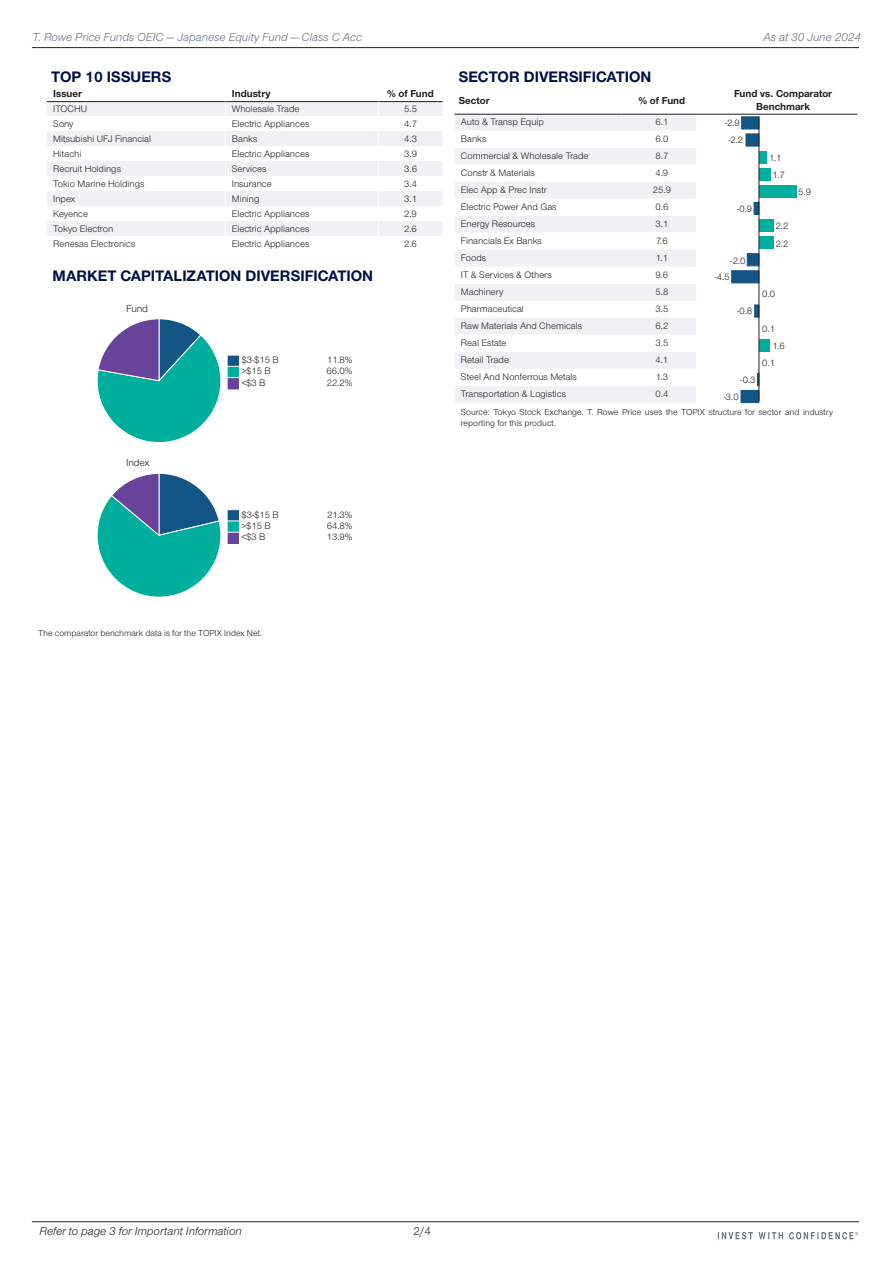
<style>
.page{position:relative;width:893px;height:1263px;background:#fff}
.page>*{position:absolute;margin:0;border:0;box-sizing:border-box;transform-origin:0 0}
.t1{font:700 15.75px "Nimbus San Nov";color:#001145}
.t2{font:italic 12px "Nimbus San Nov";color:#65717f}
.t3{font:italic 12px "Nimbus San Nov";color:#231f20}
.t4{font:12px "Nimbus San Nov";color:#231f20}
.t5{font:700 10.5px/12.6px "Nimbus San Nov";color:#231f20;text-align:center}
.t6{font:10.5px "Nimbus San Nov";letter-spacing:-.015em;color:#231f20}
.t7{font:9.75px/11.2px "Nimbus San Nov";color:#231f20}
.t8{font:9px/10.8px "Nimbus San Nov";color:#231f20}
</style>
<div class="page">
<svg style="left:47px;top:102px;width:395px;height:134px;fill:#eff1f4"></svg>
<hr style="left:47px;top:101px;width:178px;height:1px;background:#231f20">
<hr style="left:225px;top:101px;width:154px;height:1px;background:#231f20">
<hr style="left:379px;top:101px;width:64px;height:1px;background:#231f20">
<svg style="left:225px;top:101px;width:1px;height:135px"></svg>
<svg style="left:378px;top:101px;width:1px;height:135px"></svg>
<svg style="left:97px;top:318px;width:124px;height:125px"></svg>
<div style="left:227px;top:355px;width:13px;height:13px;background:#135585;border:1px solid #fff"></div>
<div style="left:227px;top:366px;width:13px;height:13px;background:#00ae9d;border:1px solid #fff"></div>
<div style="left:227px;top:377px;width:13px;height:13px;background:#69439a;border:1px solid #fff"></div>
<svg style="left:97px;top:473px;width:124px;height:125px"></svg>
<div style="left:227px;top:509px;width:13px;height:13px;background:#135585;border:1px solid #fff"></div>
<div style="left:227px;top:521px;width:13px;height:12px;background:#00ae9d;border:1px solid #fff"></div>
<div style="left:227px;top:532px;width:13px;height:13px;background:#69439a;border:1px solid #fff"></div>
<div style="left:455px;top:115px;width:241px;height:288px;background:#eff1f4"></div>
<svg style="left:455px;top:131px;width:241px;height:255px"></svg>
<hr style="left:454px;top:114px;width:167px;height:1px;background:#231f20">
<hr style="left:621px;top:114px;width:75px;height:1px;background:#231f20">
<hr style="left:696px;top:114px;width:161px;height:1px;background:#231f20">
<div style="left:741px;top:390px;width:18px;height:13px;background:#135585;border:1px solid #135585"></div>
<svg style="left:758px;top:373px;width:1px;height:13px"></svg>
<div style="left:759px;top:339px;width:11px;height:12px;background:#00ae9d"></div>
<svg style="left:755px;top:305px;width:4px;height:12px"></svg>
<div style="left:732px;top:271px;width:27px;height:12px;background:#135585"></div>
<div style="left:747px;top:254px;width:12px;height:12px;background:#135585;border:1px solid #135585"></div>
<div style="left:759px;top:237px;width:14px;height:12px;background:#00ae9d"></div>
<div style="left:759px;top:219px;width:14px;height:13px;background:#00ae9d"></div>
<svg style="left:754px;top:202px;width:5px;height:12px"></svg>
<div style="left:759px;top:185px;width:37px;height:12px;background:#00ae9d"></div>
<div style="left:759px;top:168px;width:11px;height:12px;background:#00ae9d"></div>
<div style="left:759px;top:151px;width:7px;height:12px;background:#00ae9d"></div>
<div style="left:746px;top:134px;width:13px;height:12px;background:#135585;border:1px solid #135585"></div>
<div style="left:742px;top:117px;width:17px;height:12px;background:#135585;border:1px solid #135585"></div>
<hr style="left:759px;top:117px;width:1px;height:284px;background:#231f20">
<hr style="left:32px;top:47px;width:827px;height:1px;background:#231f20">
<hr style="left:32px;top:1221px;width:827px;height:1px;background:#231f20">
<svg style="left:718px;top:1232px;width:140px;height:7px"></svg>
<p class="t2" style="left:33px;top:30px;width:331px">T. Rowe Price Funds OEIC — Japanese Equity Fund — Class C Acc</p>
<p class="t2" style="left:763px;top:30px;width:99px">As at 30 June 2024</p>
<h1 class="t1" style="left:51px;top:67px;width:122px">TOP 10 ISSUERS</h1>
<p class="t5" style="left:53px;top:88px;width:30px">Issuer</p>
<p class="t5" style="left:232px;top:88px;width:40px">Industry</p>
<p class="t5" style="left:387px;top:88px;width:48px">% of Fund</p>
<p class="t7" style="left:53px;top:103px;width:36px">ITOCHU</p>
<p class="t7" style="left:232px;top:103px;width:69px">Wholesale Trade</p>
<p class="t7" style="left:404px;top:103px;width:14px">5.5</p>
<p class="t7" style="left:53px;top:118px;width:22px">Sony</p>
<p class="t7" style="left:232px;top:118px;width:79px">Electric Appliances</p>
<p class="t7" style="left:404px;top:118px;width:14px">4.7</p>
<p class="t7" style="left:53px;top:133px;width:99px">Mitsubishi UFJ Financial</p>
<p class="t7" style="left:232px;top:133px;width:27px">Banks</p>
<p class="t7" style="left:404px;top:133px;width:14px">4.3</p>
<p class="t7" style="left:53px;top:148px;width:30px">Hitachi</p>
<p class="t7" style="left:232px;top:148px;width:79px">Electric Appliances</p>
<p class="t7" style="left:404px;top:148px;width:14px">3.9</p>
<p class="t7" style="left:53px;top:163px;width:69px">Recruit Holdings</p>
<p class="t7" style="left:232px;top:163px;width:36px">Services</p>
<p class="t7" style="left:404px;top:163px;width:14px">3.6</p>
<p class="t7" style="left:53px;top:178px;width:93px">Tokio Marine Holdings</p>
<p class="t7" style="left:232px;top:178px;width:41px">Insurance</p>
<p class="t7" style="left:404px;top:178px;width:14px">3.4</p>
<p class="t7" style="left:53px;top:193px;width:24px">Inpex</p>
<p class="t7" style="left:232px;top:193px;width:29px">Mining</p>
<p class="t7" style="left:404px;top:193px;width:14px">3.1</p>
<p class="t7" style="left:53px;top:208px;width:36px">Keyence</p>
<p class="t7" style="left:232px;top:208px;width:79px">Electric Appliances</p>
<p class="t7" style="left:404px;top:208px;width:14px">2.9</p>
<p class="t7" style="left:53px;top:223px;width:62px">Tokyo Electron</p>
<p class="t7" style="left:232px;top:223px;width:79px">Electric Appliances</p>
<p class="t7" style="left:404px;top:223px;width:14px">2.6</p>
<p class="t7" style="left:53px;top:238px;width:84px">Renesas Electronics</p>
<p class="t7" style="left:232px;top:238px;width:79px">Electric Appliances</p>
<p class="t7" style="left:404px;top:238px;width:14px">2.6</p>
<h1 class="t1" style="left:53px;top:267px;width:322px">MARKET CAPITALIZATION DIVERSIFICATION</h1>
<p class="t6" style="left:126px;top:302px;width:23px">Fund</p>
<h1 class="t1" style="left:459px;top:67px;width:194px">SECTOR DIVERSIFICATION</h1>
<p class="t5" style="left:459px;top:94px;width:32px">Sector</p>
<p class="t5" style="left:638px;top:94px;width:48px">% of Fund</p>
<p class="t5" style="left:734px;top:88px;width:100px">Fund vs. Comparator<br>Benchmark</p>
<p class="t7" style="left:461px;top:117px;width:85px">Auto &amp; Transp Equip</p>
<p class="t7" style="left:655px;top:117px;width:14px">6.1</p>
<p class="t7" style="left:725px;top:117px;width:16px">-2.9</p>
<p class="t7" style="left:461px;top:134px;width:27px">Banks</p>
<p class="t7" style="left:655px;top:134px;width:14px">6.0</p>
<p class="t7" style="left:461px;top:151px;width:129px">Commercial &amp; Wholesale Trade</p>
<p class="t7" style="left:655px;top:151px;width:14px">8.7</p>
<p class="t7" style="left:461px;top:168px;width:76px">Constr &amp; Materials</p>
<p class="t7" style="left:655px;top:168px;width:14px">4.9</p>
<p class="t7" style="left:461px;top:185px;width:87px">Elec App &amp; Prec Instr</p>
<p class="t7" style="left:653px;top:185px;width:20px">25.9</p>
<p class="t7" style="left:461px;top:202px;width:97px">Electric Power And Gas</p>
<p class="t7" style="left:655px;top:202px;width:14px">0.6</p>
<p class="t7" style="left:461px;top:219px;width:76px">Energy Resources</p>
<p class="t7" style="left:655px;top:219px;width:14px">3.1</p>
<p class="t7" style="left:461px;top:236px;width:83px">Financials Ex Banks</p>
<p class="t7" style="left:656px;top:236px;width:13px">7.6</p>
<p class="t7" style="left:461px;top:253px;width:27px">Foods</p>
<p class="t7" style="left:656px;top:253px;width:14px">1.1</p>
<p class="t7" style="left:461px;top:270px;width:92px">IT &amp; Services &amp; Others</p>
<p class="t7" style="left:655px;top:270px;width:14px">9.6</p>
<p class="t7" style="left:461px;top:287px;width:44px">Machinery</p>
<p class="t7" style="left:655px;top:287px;width:14px">5.8</p>
<p class="t7" style="left:461px;top:304px;width:65px">Pharmaceutical</p>
<p class="t7" style="left:655px;top:304px;width:14px">3.5</p>
<p class="t7" style="left:461px;top:321px;width:123px">Raw Materials And Chemicals</p>
<p class="t7" style="left:655px;top:321px;width:14px">6.2</p>
<p class="t7" style="left:461px;top:338px;width:47px">Real Estate</p>
<p class="t7" style="left:655px;top:338px;width:14px">3.5</p>
<p class="t7" style="left:461px;top:355px;width:50px">Retail Trade</p>
<p class="t7" style="left:655px;top:355px;width:14px">4.1</p>
<p class="t7" style="left:461px;top:372px;width:118px">Steel And Nonferrous Metals</p>
<p class="t7" style="left:656px;top:372px;width:14px">1.3</p>
<p class="t7" style="left:461px;top:389px;width:107px">Transportation &amp; Logistics</p>
<p class="t7" style="left:655px;top:389px;width:14px">0.4</p>
<p class="t8" style="left:461px;top:407px;width:374px">Source: Tokyo Stock Exchange. T. Rowe Price uses the TOPIX structure for sector and industry reporting for this product.</p>
<p class="t7" style="left:728px;top:134px;width:16px">-2.2</p>
<p class="t7" style="left:769px;top:152px;width:14px">1.1</p>
<p class="t7" style="left:772px;top:169px;width:14px">1.7</p>
<p class="t7" style="left:798px;top:186px;width:14px">5.9</p>
<p class="t7" style="left:737px;top:203px;width:17px">-0.9</p>
<p class="t7" style="left:776px;top:220px;width:14px">2.2</p>
<p class="t7" style="left:776px;top:238px;width:14px">2.2</p>
<p class="t7" style="left:731px;top:255px;width:16px">-2.0</p>
<p class="t7" style="left:715px;top:272px;width:16px">-4.5</p>
<p class="t7" style="left:762px;top:288px;width:14px">0.0</p>
<p class="t7" style="left:737px;top:305px;width:17px">-0.8</p>
<p class="t7" style="left:762px;top:323px;width:14px">0.1</p>
<p class="t7" style="left:772px;top:340px;width:14px">1.6</p>
<p class="t7" style="left:241px;top:354px;width:39px">$3-$15 B &gt;$15 B &lt;$3 B</p>
<p class="t7" style="left:327px;top:354px;width:27px;text-align:justify">11.8% 66.0% 22.2%</p>
<p class="t7" style="left:762px;top:357px;width:14px">0.1</p>
<p class="t7" style="left:740px;top:374px;width:17px">-0.3</p>
<p class="t7" style="left:724px;top:391px;width:17px">-3.0</p>
<p class="t6" style="left:126px;top:457px;width:25px">Index</p>
<p class="t7" style="left:241px;top:509px;width:39px">$3-$15 B &gt;$15 B &lt;$3 B</p>
<p class="t7" style="left:327px;top:509px;width:27px;text-align:justify">21.3% 64.8% 13.9%</p>
<p class="t8" style="left:38px;top:627px;width:225px">The comparator benchmark data is for the TOPIX Index Net.</p>
<p class="t3" style="left:39px;top:1224px;width:204px">Refer to page 3 for Important Information</p>
<p class="t4" style="left:414px;top:1224px;width:19px">2/4</p>
</div>
